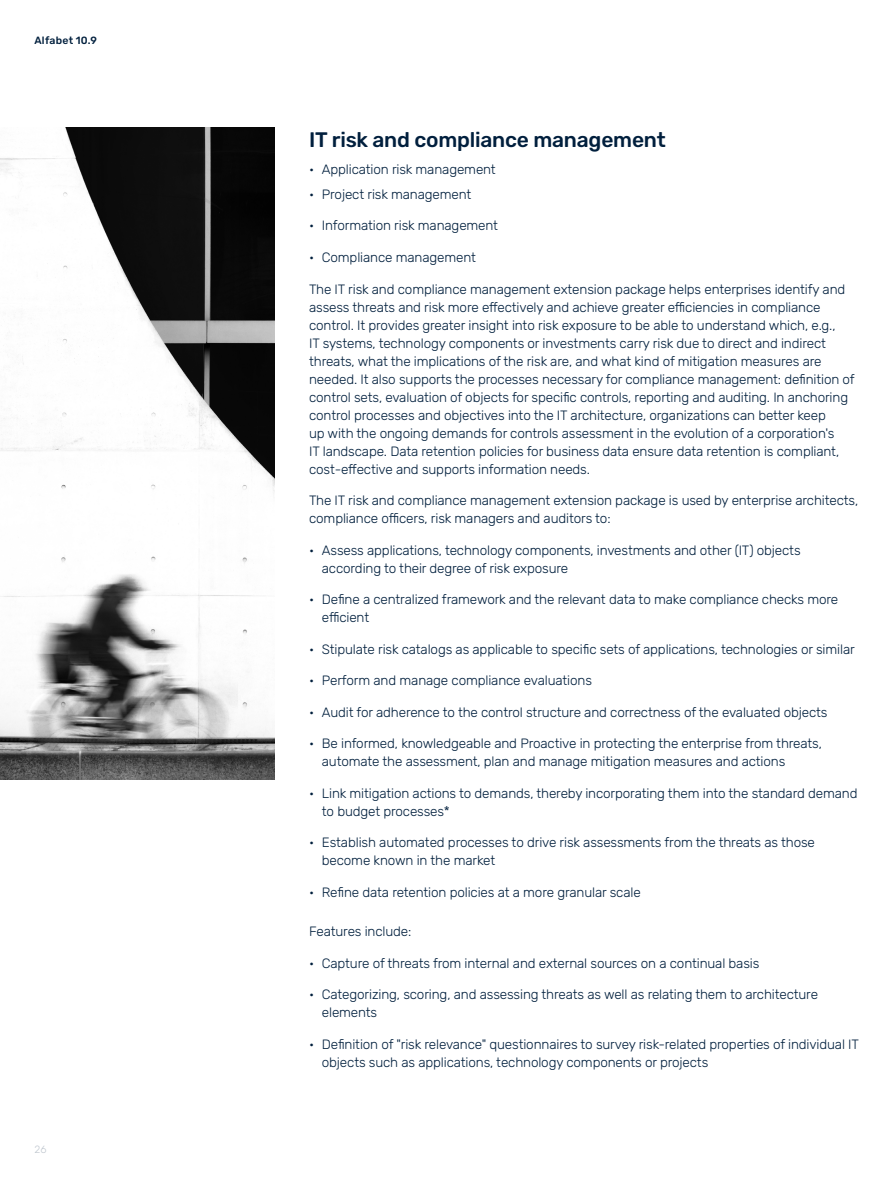
<style>
.page{position:relative;width:893px;height:1187px;background:#fff}
.page>*{position:absolute;margin:0;border:0;box-sizing:border-box;transform-origin:0 0}
.Headline_2_-_14_18{font:500 21px "Rubik";letter-spacing:-.01em;color:#011f3d}
.Body_1_-_9_12__Dark{font:300 13.5px/18px "Rubik";letter-spacing:-.01em;color:#011f3d}
.Document_Title_-_7_9{font:500 10.5px "Rubik";letter-spacing:.025em;color:#011f3d}
.Document_Title_-_7_9-2{font:300 10.5px "Rubik";color:#c0c7cf}
</style>
<div class="page">
<img style="left:0;top:128px;width:274px;height:651px">
<p class="Document_Title_-_7_9" style="left:34px;top:35px;width:64px">Alfabet 10.9</p>
<p class="Document_Title_-_7_9-2" style="left:34px;top:1142px;width:14px">26</p>
<p class="Headline_2_-_14_18" style="left:309px;top:128px;width:358px">IT risk and compliance management</p>
<p class="Body_1_-_9_12__Dark" style="left:309px;top:161px;width:188px">• Application risk management</p>
<p class="Body_1_-_9_12__Dark" style="left:309px;top:186px;width:164px">• Project risk management</p>
<p class="Body_1_-_9_12__Dark" style="left:309px;top:217px;width:190px">• Information risk management</p>
<p class="Body_1_-_9_12__Dark" style="left:309px;top:249px;width:168px">• Compliance management</p>
<p class="Body_1_-_9_12__Dark" style="left:309px;top:280px;width:547px">The IT risk and compliance management extension package helps enterprises identify and assess threats and risk more effectively and achieve greater efficiencies in compliance control. It provides greater insight into risk exposure to be able to understand which, e.g.,<br>IT systems, technology components or investments carry risk due to direct and indirect threats, what the implications of the risk are, and what kind of mitigation measures are needed. It also supports the processes necessary for compliance management: definition of control sets, evaluation of objects for specific controls, reporting and auditing. In anchoring control processes and objectives into the IT architecture, organizations can better keep<br>up with the ongoing demands for controls assessment in the evolution of a corporation's<br>IT landscape. Data retention policies for business data ensure data retention is compliant, cost-effective and supports information needs.</p>
<p class="Body_1_-_9_12__Dark" style="left:309px;top:492px;width:551px">The IT risk and compliance management extension package is used by enterprise architects, compliance officers, risk managers and auditors to:</p>
<p class="Body_1_-_9_12__Dark" style="left:322px;top:541px;width:480px;text-indent:-13px">• Assess applications, technology components, investments and other (IT) objects according to their degree of risk exposure</p>
<p class="Body_1_-_9_12__Dark" style="left:322px;top:591px;width:518px;text-indent:-13px">• Define a centralized framework and the relevant data to make compliance checks more efficient</p>
<p class="Body_1_-_9_12__Dark" style="left:309px;top:640px;width:547px">• Stipulate risk catalogs as applicable to specific sets of applications, technologies or similar</p>
<p class="Body_1_-_9_12__Dark" style="left:309px;top:672px;width:284px">• Perform and manage compliance evaluations</p>
<p class="Body_1_-_9_12__Dark" style="left:309px;top:703px;width:520px">• Audit for adherence to the control structure and correctness of the evaluated objects</p>
<p class="Body_1_-_9_12__Dark" style="left:322px;top:735px;width:502px;text-indent:-13px">• Be informed, knowledgeable and Proactive in protecting the enterprise from threats, automate the assessment, plan and manage mitigation measures and actions</p>
<p class="Body_1_-_9_12__Dark" style="left:322px;top:784px;width:537px;text-indent:-13px">• Link mitigation actions to demands, thereby incorporating them into the standard demand to budget processes*</p>
<p class="Body_1_-_9_12__Dark" style="left:322px;top:834px;width:495px;text-indent:-13px">• Establish automated processes to drive risk assessments from the threats as those become known in the market</p>
<p class="Body_1_-_9_12__Dark" style="left:309px;top:883px;width:333px">• Refine data retention policies at a more granular scale</p>
<p class="Body_1_-_9_12__Dark" style="left:309px;top:922px;width:104px">Features include:</p>
<p class="Body_1_-_9_12__Dark" style="left:309px;top:954px;width:452px">• Capture of threats from internal and external sources on a continual basis</p>
<p class="Body_1_-_9_12__Dark" style="left:322px;top:985px;width:498px;text-indent:-13px">• Categorizing, scoring, and assessing threats as well as relating them to architecture elements</p>
<p class="Body_1_-_9_12__Dark" style="left:322px;top:1035px;width:539px;text-indent:-13px">• Definition of "risk relevance" questionnaires to survey risk-related properties of individual IT objects such as applications, technology components or projects</p>
</div>
